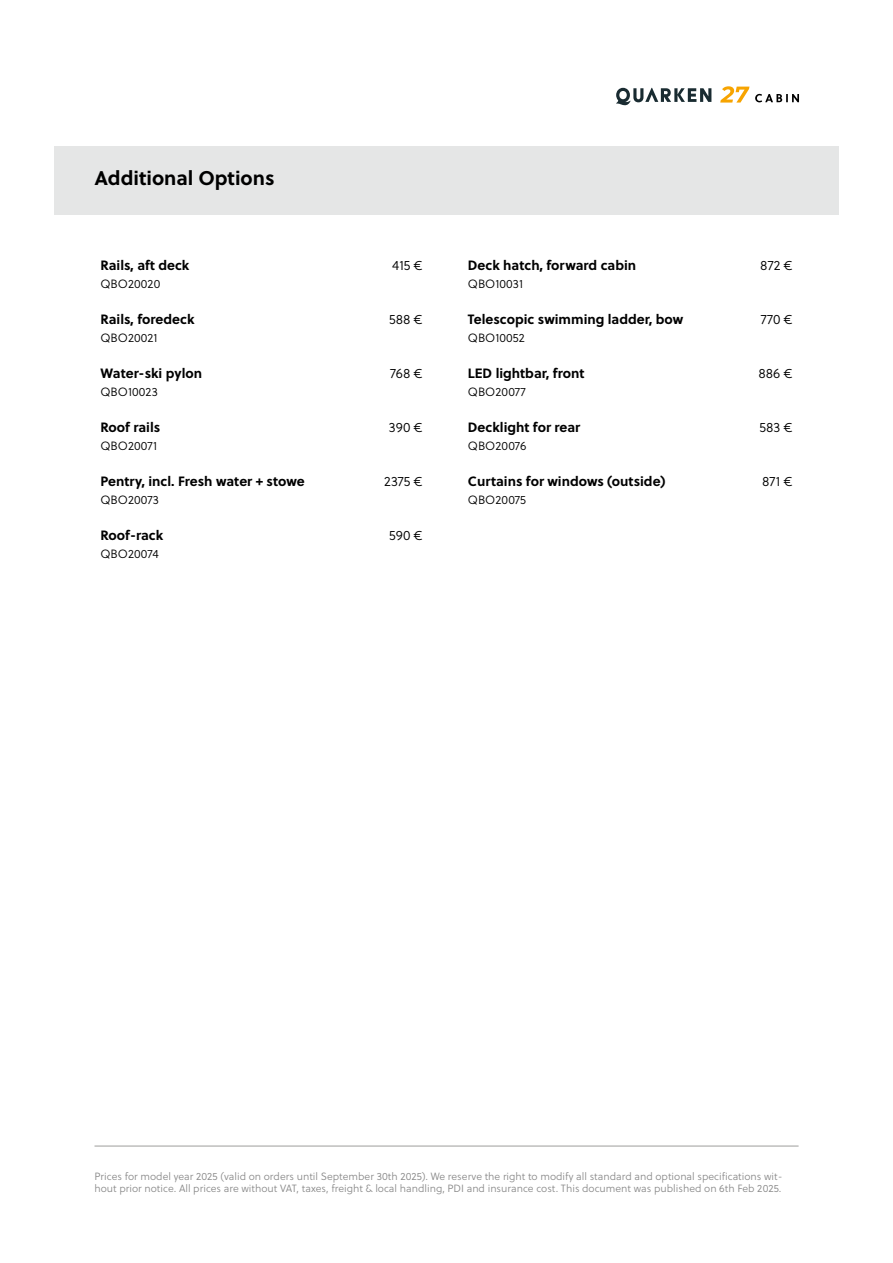
<style>
.page{position:relative;width:893px;height:1263px;background:#fff}
.page>*{position:absolute;margin:0;border:0;box-sizing:border-box;transform-origin:0 0}
.t1{font:700 19.8px "Soleil";color:#000}
.t2{font:700 13.5px "Soleil";color:#000}
.t3{font:13.5px "Soleil Lt";color:#000}
.t4{font:12px "Soleil Lt";color:#000}
.t5{font:10.5px/12.6px "Soleil Lt";color:#878787}
</style>
<div class="page">
<hr style="left:94px;top:1146px;width:705px;height:1px;background:#9d9d9c">
<div style="left:54px;top:147px;width:785px;height:68px;background:#e5e6e6"></div>
<svg style="left:616px;top:88px;width:95px;height:17px"></svg>
<svg style="left:720px;top:86px;width:29px;height:17px"></svg>
<svg style="left:755px;top:94px;width:44px;height:8px"></svg>
<p class="t1" style="left:94px;top:163px;width:182px">Additional Options</p>
<p class="t2" style="left:100px;top:255px;width:90px">Rails, aft deck</p>
<p class="t4" style="left:100px;top:275px;width:61px">QBO20020</p>
<p class="t3" style="left:392px;top:256px;width:32px">415 €</p>
<p class="t2" style="left:468px;top:255px;width:170px">Deck hatch, forward cabin</p>
<p class="t4" style="left:468px;top:275px;width:57px">QBO10031</p>
<p class="t3" style="left:760px;top:256px;width:34px">872 €</p>
<p class="t2" style="left:100px;top:309px;width:96px">Rails, foredeck</p>
<p class="t4" style="left:100px;top:329px;width:59px">QBO20021</p>
<p class="t3" style="left:389px;top:310px;width:35px">588 €</p>
<p class="t2" style="left:468px;top:309px;width:217px">Telescopic swimming ladder, bow</p>
<p class="t4" style="left:468px;top:329px;width:58px">QBO10052</p>
<p class="t3" style="left:761px;top:310px;width:33px">770 €</p>
<p class="t2" style="left:100px;top:363px;width:103px">Water-ski pylon</p>
<p class="t4" style="left:100px;top:383px;width:59px">QBO10023</p>
<p class="t3" style="left:390px;top:364px;width:34px">768 €</p>
<p class="t2" style="left:468px;top:363px;width:118px">LED lightbar, front</p>
<p class="t4" style="left:468px;top:383px;width:60px">QBO20077</p>
<p class="t3" style="left:758px;top:364px;width:36px">886 €</p>
<p class="t2" style="left:100px;top:417px;width:61px">Roof rails</p>
<p class="t4" style="left:100px;top:437px;width:58px">QBO20071</p>
<p class="t3" style="left:389px;top:418px;width:35px">390 €</p>
<p class="t2" style="left:468px;top:417px;width:114px">Decklight for rear</p>
<p class="t4" style="left:468px;top:437px;width:60px">QBO20076</p>
<p class="t3" style="left:759px;top:418px;width:35px">583 €</p>
<p class="t2" style="left:100px;top:471px;width:206px">Pentry, incl. Fresh water + stowe</p>
<p class="t4" style="left:100px;top:491px;width:60px">QBO20073</p>
<p class="t3" style="left:384px;top:472px;width:40px">2375 €</p>
<p class="t2" style="left:468px;top:471px;width:199px">Curtains for windows (outside)</p>
<p class="t4" style="left:468px;top:491px;width:60px">QBO20075</p>
<p class="t3" style="left:762px;top:472px;width:32px">871 €</p>
<p class="t2" style="left:100px;top:525px;width:64px">Roof-rack</p>
<p class="t4" style="left:100px;top:545px;width:60px">QBO20074</p>
<p class="t3" style="left:389px;top:526px;width:35px">590 €</p>
<p class="t5" style="left:94px;top:1169px;width:690px">Prices for model year 2025 (valid on orders until September 30th 2025). We reserve the right to modify all standard and optional specifications wit&shy;hout prior notice. All prices are without VAT, taxes, freight &amp; local handling, PDI and insurance cost. This document was published on 6th Feb 2025.</p>
</div>
